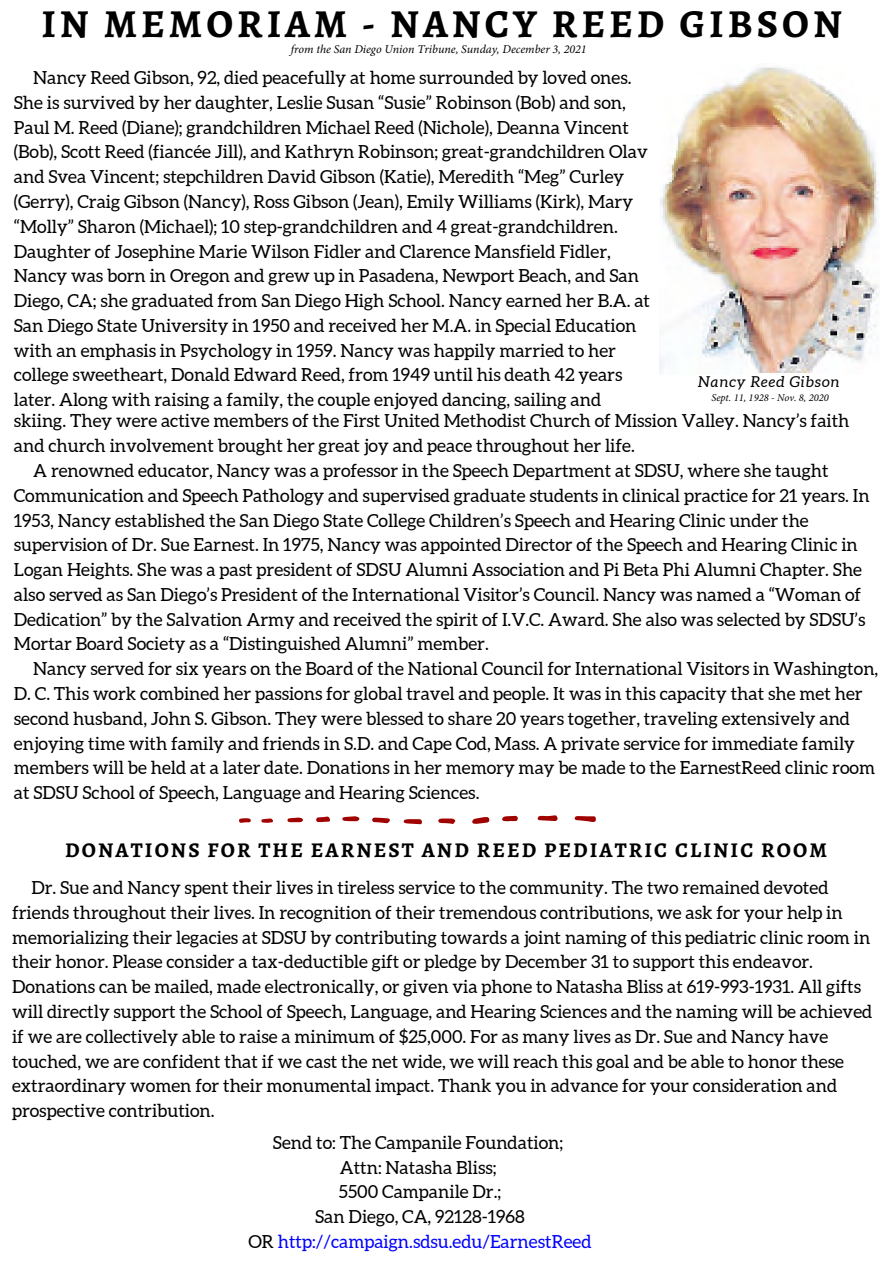
<style>
.page{position:relative;width:894px;height:1264px;background:#fff}
.page>*{position:absolute;margin:0;border:0;box-sizing:border-box;transform-origin:0 0}
.t1{font:700 39.75px "Alegreya SC";letter-spacing:.1em;color:#000}
.t2{font:700 21px "Alegreya SC";letter-spacing:.1em;color:#000}
.t3{font:18px/24.8px "Aleo";color:#000}
.t4{font:italic 15px "Aleo";letter-spacing:.07em;color:#000}
.t5{font:italic 12px "Minion Pro";color:#000}
.t6{font:italic 10.5px "Minion Pro";color:#000}
.s1{color:#00f}
</style>
<div class="page">
<img style="left:659px;top:67px;width:219px;height:307px">
<svg style="left:574px;top:816px;width:22px;height:6px"></svg>
<svg style="left:472px;top:817px;width:17px;height:6px"></svg>
<svg style="left:537px;top:815px;width:20px;height:6px"></svg>
<svg style="left:403px;top:819px;width:19px;height:5px"></svg>
<svg style="left:372px;top:817px;width:18px;height:6px"></svg>
<svg style="left:438px;top:818px;width:17px;height:6px"></svg>
<svg style="left:502px;top:815px;width:16px;height:6px"></svg>
<svg style="left:342px;top:816px;width:17px;height:5px"></svg>
<svg style="left:316px;top:816px;width:14px;height:6px"></svg>
<svg style="left:287px;top:817px;width:16px;height:5px"></svg>
<svg style="left:239px;top:818px;width:12px;height:5px"></svg>
<svg style="left:261px;top:818px;width:12px;height:4px"></svg>
<p class="t1" style="left:41px;top:-3px;width:801px">IN MEMORIAM - NANCY REED GIBSON</p>
<p class="t5" style="left:291px;top:41px;width:297px">from the San Diego Union Tribune, Sunday, December 3, 2021</p>
<p class="t3" style="left:14px;top:65px;width:637px;text-indent:19px">Nancy Reed Gibson, 92, died peacefully at home surrounded by loved ones.<br>She is survived by her daughter, Leslie Susan “Susie” Robinson (Bob) and son, Paul M. Reed (Diane); grandchildren Michael Reed (Nichole), Deanna Vincent (Bob), Scott Reed (fiancée Jill), and Kathryn Robinson; great-grandchildren Olav and Svea Vincent; stepchildren David Gibson (Katie), Meredith “Meg” Curley (Gerry), Craig Gibson (Nancy), Ross Gibson (Jean), Emily Williams (Kirk), Mary “Molly” Sharon (Michael); 10 step-grandchildren and 4 great-grandchildren.<br>Daughter of Josephine Marie Wilson Fidler and Clarence Mansfield Fidler, Nancy was born in Oregon and grew up in Pasadena, Newport Beach, and San Diego, CA; she graduated from San Diego High School. Nancy earned her B.A. at San Diego State University in 1950 and received her M.A. in Special Education with an emphasis in Psychology in 1959. Nancy was happily married to her college sweetheart, Donald Edward Reed, from 1949 until his death 42 years later. Along with raising a family, the couple enjoyed dancing, sailing and</p>
<p class="t4" style="left:698px;top:374px;width:143px">Nancy Reed Gibson</p>
<p class="t6" style="left:711px;top:391px;width:119px">Sept. 11, 1928 - Nov. 8, 2020</p>
<p class="t3" style="left:14px;top:408px;width:836px">skiing. They were active members of the First United Methodist Church of Mission Valley. Nancy’s faith and church involvement brought her great joy and peace throughout her life.</p>
<p class="t3" style="left:14px;top:458px;width:857px;text-indent:19px">A renowned educator, Nancy was a professor in the Speech Department at SDSU, where she taught Communication and Speech Pathology and supervised graduate students in clinical practice for 21 years. In 1953, Nancy established the San Diego State College Children’s Speech and Hearing Clinic under the supervision of Dr. Sue Earnest. In 1975, Nancy was appointed Director of the Speech and Hearing Clinic in Logan Heights. She was a past president of SDSU Alumni Association and Pi Beta Phi Alumni Chapter. She also served as San Diego’s President of the International Visitor’s Council. Nancy was named a “Woman of Dedication” by the Salvation Army and received the spirit of I.V.C. Award. She also was selected by SDSU’s Mortar Board Society as a “Distinguished Alumni” member.</p>
<p class="t3" style="left:14px;top:656px;width:865px;text-indent:19px">Nancy served for six years on the Board of the National Council for International Visitors in Washington, D. C. This work combined her passions for global travel and people. It was in this capacity that she met her second husband, John S. Gibson. They were blessed to share 20 years together, traveling extensively and enjoying time with family and friends in S.D. and Cape Cod, Mass. A private service for immediate family members will be held at a later date. Donations in her memory may be made to the EarnestReed clinic room at SDSU School of Speech, Language and Hearing Sciences.</p>
<p class="t2" style="left:65px;top:835px;width:763px">DONATIONS FOR THE EARNEST AND REED PEDIATRIC CLINIC ROOM</p>
<p class="t3" style="left:12px;top:875px;width:861px;text-indent:19px">Dr. Sue and Nancy spent their lives in tireless service to the community. The two remained devoted friends throughout their lives. In recognition of their tremendous contributions, we ask for your help in memorializing their legacies at SDSU by contributing towards a joint naming of this pediatric clinic room in their honor. Please consider a tax-deductible gift or pledge by December 31 to support this endeavor.<br>Donations can be mailed, made electronically, or given via phone to Natasha Bliss at 619-993-1931. All gifts will directly support the School of Speech, Language, and Hearing Sciences and the naming will be achieved if we are collectively able to raise a minimum of $25,000. For as many lives as Dr. Sue and Nancy have touched, we are confident that if we cast the net wide, we will reach this goal and be able to honor these extraordinary women for their monumental impact. Thank you in advance for your consideration and prospective contribution.</p>
<p class="t3" style="left:248px;top:1129px;width:344px;text-align:center">Send to: The Campanile Foundation;<br>Attn: Natasha Bliss;<br>5500 Campanile Dr.;<br>San Diego, CA, 92128-1968<br>OR <span class="s1">http://campaign.sdsu.edu/EarnestReed</span></p>
</div>
